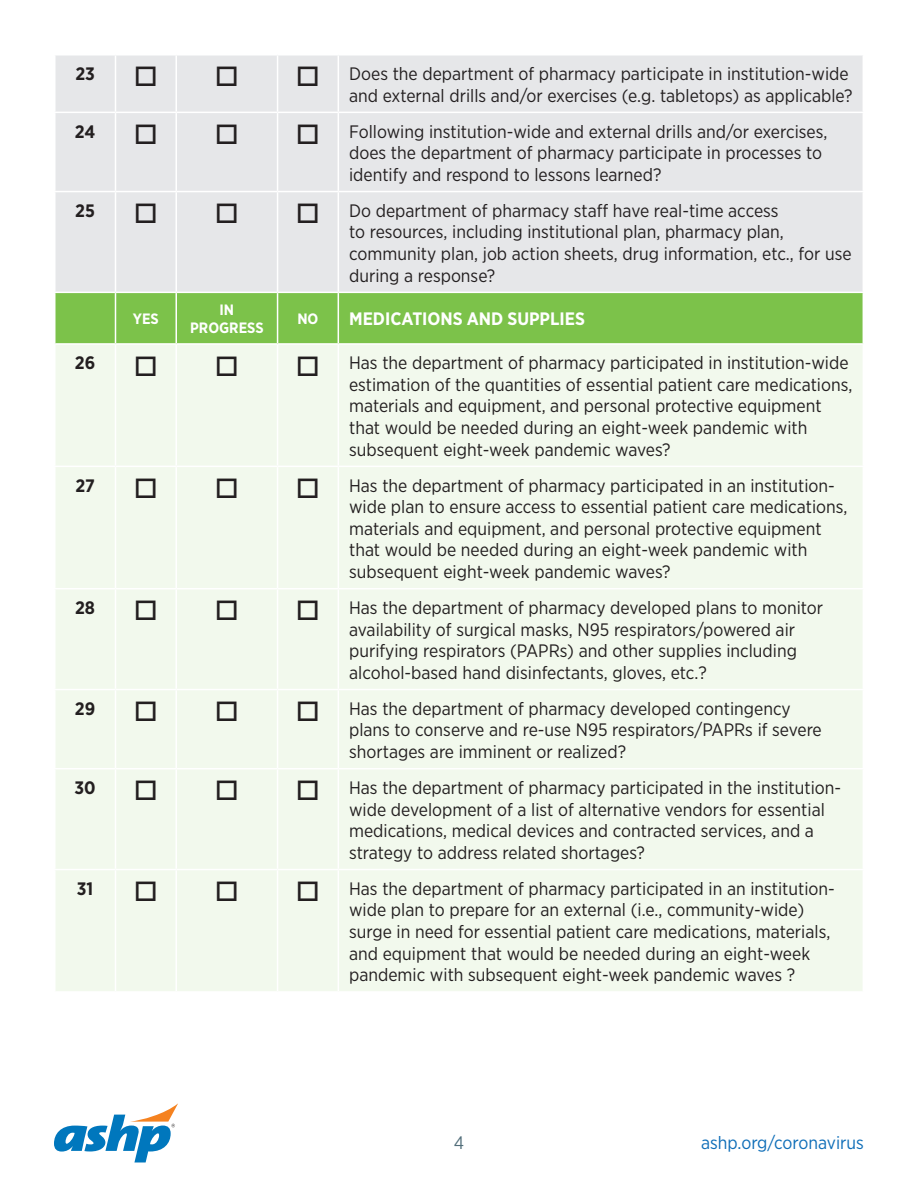
<style>
.page{position:relative;width:918px;height:1188px;background:#fff}
.page>*{position:absolute;margin:0;border:0;box-sizing:border-box;transform-origin:0 0}
.t1{font:18px/21.6px "Gotham Narrow";color:#231f20}
.t2{font:700 18px "Gotham Narrow";color:#fff}
.t3{font:18px "Gotham Narrow";color:#0f6eb8}
.t4{font:700 18px "Gotham Narrow";color:#231f20}
.t5{font:18px "Gotham Narrow";color:#526e7a}
.t6{font:700 15px/18px "Gotham Narrow";color:#fff;text-align:center}
</style>
<div class="page">
<svg style="left:54px;top:1103px;width:124px;height:59px"></svg>
<div style="left:56px;top:56px;width:807px;height:236px;background:#e6e7e9"></div>
<div style="left:56px;top:293px;width:807px;height:50px;background:#7cc24a"></div>
<div style="left:56px;top:345px;width:807px;height:646px;background:#f2f9ed"></div>
<hr style="left:115px;top:55px;width:1px;height:57px;background:#fff">
<hr style="left:176px;top:55px;width:1px;height:57px;background:#fff">
<hr style="left:277px;top:55px;width:1px;height:57px;background:#fff">
<hr style="left:338px;top:55px;width:1px;height:57px;background:#fff">
<hr style="left:54px;top:112px;width:62px;height:1px;background:#fff">
<hr style="left:116px;top:112px;width:60px;height:1px;background:#fff">
<hr style="left:115px;top:113px;width:1px;height:78px;background:#fff">
<hr style="left:176px;top:112px;width:102px;height:1px;background:#fff">
<hr style="left:176px;top:113px;width:1px;height:78px;background:#fff">
<hr style="left:278px;top:112px;width:60px;height:1px;background:#fff">
<hr style="left:277px;top:113px;width:1px;height:78px;background:#fff">
<hr style="left:338px;top:112px;width:526px;height:1px;background:#fff">
<hr style="left:338px;top:113px;width:1px;height:78px;background:#fff">
<hr style="left:54px;top:191px;width:62px;height:1px;background:#fff">
<hr style="left:116px;top:191px;width:60px;height:1px;background:#fff">
<hr style="left:115px;top:192px;width:1px;height:100px;background:#fff">
<hr style="left:176px;top:191px;width:102px;height:1px;background:#fff">
<hr style="left:176px;top:192px;width:1px;height:100px;background:#fff">
<hr style="left:278px;top:191px;width:60px;height:1px;background:#fff">
<hr style="left:277px;top:192px;width:1px;height:100px;background:#fff">
<hr style="left:338px;top:191px;width:526px;height:1px;background:#fff">
<hr style="left:338px;top:192px;width:1px;height:100px;background:#fff">
<hr style="left:115px;top:293px;width:1px;height:50px;background:#fff">
<hr style="left:176px;top:293px;width:1px;height:50px;background:#fff">
<hr style="left:277px;top:293px;width:1px;height:50px;background:#fff">
<hr style="left:338px;top:293px;width:1px;height:50px;background:#fff">
<hr style="left:115px;top:345px;width:1px;height:121px;background:#fff">
<hr style="left:176px;top:345px;width:1px;height:121px;background:#fff">
<hr style="left:277px;top:345px;width:1px;height:121px;background:#fff">
<hr style="left:338px;top:345px;width:1px;height:121px;background:#fff">
<hr style="left:54px;top:466px;width:62px;height:1px;background:#fff">
<hr style="left:116px;top:466px;width:60px;height:1px;background:#fff">
<hr style="left:115px;top:467px;width:1px;height:121px;background:#fff">
<hr style="left:176px;top:466px;width:102px;height:1px;background:#fff">
<hr style="left:176px;top:467px;width:1px;height:121px;background:#fff">
<hr style="left:278px;top:466px;width:60px;height:1px;background:#fff">
<hr style="left:277px;top:467px;width:1px;height:121px;background:#fff">
<hr style="left:338px;top:466px;width:526px;height:1px;background:#fff">
<hr style="left:338px;top:467px;width:1px;height:121px;background:#fff">
<hr style="left:54px;top:588px;width:62px;height:1px;background:#fff">
<hr style="left:116px;top:588px;width:60px;height:1px;background:#fff">
<hr style="left:115px;top:589px;width:1px;height:100px;background:#fff">
<hr style="left:176px;top:588px;width:102px;height:1px;background:#fff">
<hr style="left:176px;top:589px;width:1px;height:100px;background:#fff">
<hr style="left:278px;top:588px;width:60px;height:1px;background:#fff">
<hr style="left:277px;top:589px;width:1px;height:100px;background:#fff">
<hr style="left:338px;top:588px;width:526px;height:1px;background:#fff">
<hr style="left:338px;top:589px;width:1px;height:100px;background:#fff">
<hr style="left:54px;top:689px;width:62px;height:1px;background:#fff">
<hr style="left:116px;top:689px;width:60px;height:1px;background:#fff">
<hr style="left:115px;top:690px;width:1px;height:78px;background:#fff">
<hr style="left:176px;top:689px;width:102px;height:1px;background:#fff">
<hr style="left:176px;top:690px;width:1px;height:78px;background:#fff">
<hr style="left:278px;top:689px;width:60px;height:1px;background:#fff">
<hr style="left:277px;top:690px;width:1px;height:78px;background:#fff">
<hr style="left:338px;top:689px;width:526px;height:1px;background:#fff">
<hr style="left:338px;top:690px;width:1px;height:78px;background:#fff">
<hr style="left:54px;top:768px;width:62px;height:1px;background:#fff">
<hr style="left:116px;top:768px;width:60px;height:1px;background:#fff">
<hr style="left:115px;top:769px;width:1px;height:100px;background:#fff">
<hr style="left:176px;top:768px;width:102px;height:1px;background:#fff">
<hr style="left:176px;top:769px;width:1px;height:100px;background:#fff">
<hr style="left:278px;top:768px;width:60px;height:1px;background:#fff">
<hr style="left:277px;top:769px;width:1px;height:100px;background:#fff">
<hr style="left:338px;top:768px;width:526px;height:1px;background:#fff">
<hr style="left:338px;top:769px;width:1px;height:100px;background:#fff">
<hr style="left:54px;top:869px;width:62px;height:1px;background:#fff">
<hr style="left:116px;top:869px;width:60px;height:1px;background:#fff">
<hr style="left:115px;top:870px;width:1px;height:121px;background:#fff">
<hr style="left:176px;top:869px;width:102px;height:1px;background:#fff">
<hr style="left:176px;top:870px;width:1px;height:121px;background:#fff">
<hr style="left:278px;top:869px;width:60px;height:1px;background:#fff">
<hr style="left:277px;top:870px;width:1px;height:121px;background:#fff">
<hr style="left:338px;top:869px;width:526px;height:1px;background:#fff">
<hr style="left:338px;top:870px;width:1px;height:121px;background:#fff">
<svg style="left:136px;top:67px;width:20px;height:19px"></svg>
<svg style="left:217px;top:67px;width:20px;height:19px"></svg>
<svg style="left:298px;top:67px;width:20px;height:19px"></svg>
<svg style="left:136px;top:124px;width:20px;height:20px"></svg>
<svg style="left:217px;top:124px;width:20px;height:20px"></svg>
<svg style="left:298px;top:124px;width:20px;height:20px"></svg>
<svg style="left:136px;top:203px;width:20px;height:20px"></svg>
<svg style="left:217px;top:203px;width:20px;height:20px"></svg>
<svg style="left:298px;top:203px;width:20px;height:20px"></svg>
<svg style="left:136px;top:356px;width:20px;height:20px"></svg>
<svg style="left:217px;top:356px;width:20px;height:20px"></svg>
<svg style="left:298px;top:356px;width:20px;height:20px"></svg>
<svg style="left:136px;top:478px;width:20px;height:20px"></svg>
<svg style="left:217px;top:478px;width:20px;height:20px"></svg>
<svg style="left:298px;top:478px;width:20px;height:20px"></svg>
<svg style="left:136px;top:601px;width:20px;height:19px"></svg>
<svg style="left:217px;top:601px;width:20px;height:19px"></svg>
<svg style="left:298px;top:601px;width:20px;height:19px"></svg>
<svg style="left:136px;top:701px;width:20px;height:20px"></svg>
<svg style="left:217px;top:701px;width:20px;height:20px"></svg>
<svg style="left:298px;top:701px;width:20px;height:20px"></svg>
<svg style="left:136px;top:781px;width:20px;height:19px"></svg>
<svg style="left:217px;top:781px;width:20px;height:19px"></svg>
<svg style="left:298px;top:781px;width:20px;height:19px"></svg>
<svg style="left:136px;top:881px;width:20px;height:20px"></svg>
<svg style="left:217px;top:881px;width:20px;height:20px"></svg>
<svg style="left:298px;top:881px;width:20px;height:20px"></svg>
<p class="t4" style="left:75px;top:62px;width:21px">23</p>
<p class="t1" style="left:349px;top:62px;width:505px">Does the department of pharmacy participate in institution-wide and external drills and/or exercises (e.g. tabletops) as applicable?</p>
<p class="t4" style="left:75px;top:120px;width:22px">24</p>
<p class="t1" style="left:349px;top:120px;width:480px">Following institution-wide and external drills and/or exercises, does the department of pharmacy participate in processes to identify and respond to lessons learned?</p>
<p class="t4" style="left:75px;top:199px;width:21px">25</p>
<p class="t1" style="left:349px;top:199px;width:504px">Do department of pharmacy staff have real-time access<br>to resources, including institutional plan, pharmacy plan, community plan, job action sheets, drug information, etc., for use during a response?</p>
<p class="t6" style="left:133px;top:310px;width:28px">YES</p>
<p class="t6" style="left:190px;top:301px;width:75px">IN<br>PROGRESS</p>
<p class="t6" style="left:297px;top:310px;width:23px">NO</p>
<p class="t2" style="left:349px;top:307px;width:237px">MEDICATIONS AND SUPPLIES</p>
<p class="t4" style="left:75px;top:351px;width:22px">26</p>
<p class="t1" style="left:349px;top:352px;width:505px">Has the department of pharmacy participated in institution-wide estimation of the quantities of essential patient care medications, materials and equipment, and personal protective equipment that would be needed during an eight-week pandemic with subsequent eight-week pandemic waves?</p>
<p class="t4" style="left:75px;top:474px;width:21px">27</p>
<p class="t1" style="left:349px;top:474px;width:500px">Has the department of pharmacy participated in an institution&shy;wide plan to ensure access to essential patient care medications, materials and equipment, and personal protective equipment that would be needed during an eight-week pandemic with subsequent eight-week pandemic waves?</p>
<p class="t4" style="left:75px;top:596px;width:21px">28</p>
<p class="t1" style="left:349px;top:596px;width:476px">Has the department of pharmacy developed plans to monitor availability of surgical masks, N95 respirators/powered air purifying respirators (PAPRs) and other supplies including alcohol-based hand disinfectants, gloves, etc.?</p>
<p class="t4" style="left:75px;top:697px;width:22px">29</p>
<p class="t1" style="left:349px;top:697px;width:474px">Has the department of pharmacy developed contingency plans to conserve and re-use N95 respirators/PAPRs if severe shortages are imminent or realized?</p>
<p class="t4" style="left:75px;top:776px;width:23px">30</p>
<p class="t1" style="left:349px;top:776px;width:494px">Has the department of pharmacy participated in the institution&shy;wide development of a list of alternative vendors for essential medications, medical devices and contracted services, and a strategy to address related shortages?</p>
<p class="t4" style="left:77px;top:877px;width:18px">31</p>
<p class="t1" style="left:349px;top:877px;width:487px">Has the department of pharmacy participated in an institution&shy;wide plan to prepare for an external (i.e., community-wide) surge in need for essential patient care medications, materials, and equipment that would be needed during an eight-week pandemic with subsequent eight-week pandemic waves ?</p>
<p class="t5" style="left:454px;top:1131px;width:12px">4</p>
<p class="t3" style="left:701px;top:1131px;width:164px">ashp.org/coronavirus</p>
</div>
